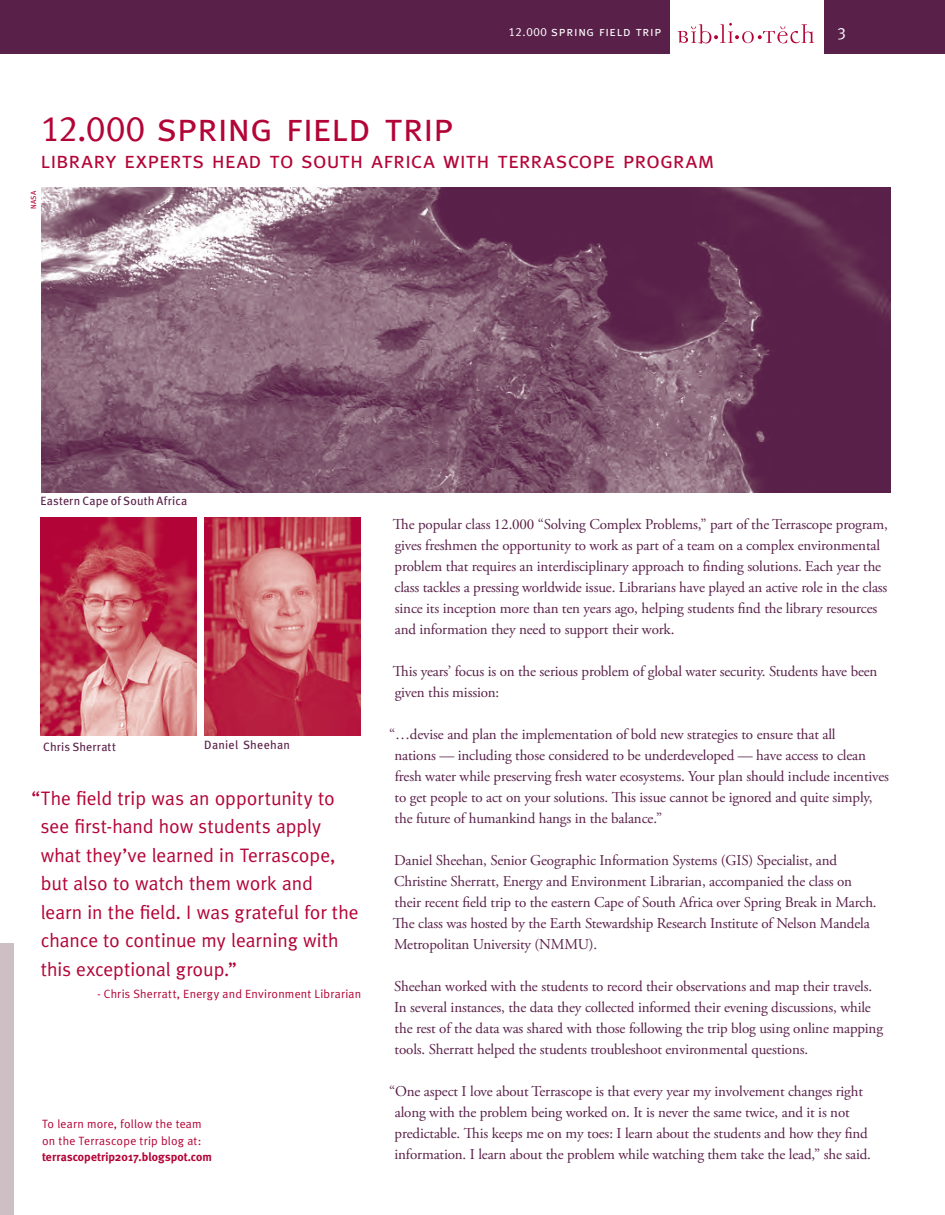
<style>
.page{position:relative;width:945px;height:1215px;background:#fff}
.page>*{position:absolute;margin:0;border:0;box-sizing:border-box;transform-origin:0 0}
.at_Interior__Quote_p{font:40.5px "Meta Caps";letter-spacing:-.015em;color:#b30437}
.subtitle{font:23.25px "Meta Caps";letter-spacing:-.005em;color:#b30437}
.at_Interior__Contact{font:19.5px/28.5px "Meta";color:#b30437}
.t1{font:16.5px "Meta Caps";color:#fff}
.at_Interior__Body_co{font:15px/21px "Adobe Garamond Pro";letter-spacing:-.01em;color:#592049}
.at_Interior__Page_he{font:13.5px "Meta Caps";letter-spacing:.05em;color:#fff}
.at_Interior__Contact-2{font:12px/16.5px "Meta";letter-spacing:.02em;color:#b30437}
.at_Interior__Contact-3{font:12px "Meta";letter-spacing:.02em;color:#592049}
.at_Interior__Contact-4{font:7.5px "Meta";color:#b30437}
.s1{font-size:12px}
.s2{font-size:36px}
.s3{font-weight:700}
</style>
<div class="page">
<div style="left:0;top:943px;width:14px;height:272px;background:#cebfc5"></div>
<div style="left:0;top:0;width:945px;height:54px;background:#592049"></div>
<div style="left:670px;top:0;width:154px;height:60px;background:#fff"></div>
<svg style="left:678px;top:23px;width:136px;height:21px"></svg>
<img style="left:205px;top:518px;width:155px;height:218px">
<img style="left:41px;top:518px;width:155px;height:218px">
<img style="left:41px;top:188px;width:850px;height:304px">
<p class="at_Interior__Page_he" style="left:509px;top:23px;width:154px"><span class="s1">12.000</span> spring field trip</p>
<p class="t1" style="left:837px;top:24px;width:10px">3</p>
<p class="at_Interior__Quote_p" style="left:40px;top:104px;width:415px"><span class="s2">12.000</span> spring field trip</p>
<p class="subtitle" style="left:40px;top:146px;width:675px">library experts head to south africa with terrascope program</p>
<p class="at_Interior__Contact-4" style="left:29px;top:209px;width:20px;rotate:-90deg">NASA</p>
<p class="at_Interior__Contact-3" style="left:40px;top:494px;width:148px">Eastern Cape of South Africa</p>
<p class="at_Interior__Contact-3" style="left:204px;top:738px;width:87px">Daniel Sheehan</p>
<p class="at_Interior__Contact-3" style="left:43px;top:739px;width:74px">Chris Sherratt</p>
<p class="at_Interior__Contact" style="left:41px;top:783px;width:319px;text-indent:-9px">“The field trip was an opportunity to see first-hand how students apply what they’ve learned in Terrascope, but also to watch them work and learn in the field. I was grateful for the chance to continue my learning with this exceptional group.”</p>
<p class="at_Interior__Contact-2" style="left:97px;top:986px;width:266px">- Chris Sherratt, Energy and Environment Librarian</p>
<p class="at_Interior__Contact-2" style="left:42px;top:1116px;width:171px">To learn more, follow the team on the Terrascope trip blog at: <span class="s3">terrascopetrip2017.blogspot.com</span></p>
<p class="at_Interior__Body_co" style="left:393px;top:514px;width:496px">The popular class 12.000 “Solving Complex Problems,” part of the Terrascope program, gives freshmen the opportunity to work as part of a team on a complex environmental problem that requires an interdisciplinary approach to finding solutions. Each year the class tackles a pressing worldwide issue. Librarians have played an active role in the class since its inception more than ten years ago, helping students find the library resources and information they need to support their work.</p>
<p class="at_Interior__Body_co" style="left:393px;top:661px;width:486px">This years’ focus is on the serious problem of global water security. Students have been given this mission:</p>
<p class="at_Interior__Body_co" style="left:394px;top:724px;width:496px;text-indent:-5px">“…devise and plan the implementation of bold new strategies to ensure that all<br>nations — including those considered to be underdeveloped — have access to clean fresh water while preserving fresh water ecosystems. Your plan should include incentives to get people to act on your solutions. This issue cannot be ignored and quite simply, the future of humankind hangs in the balance.”</p>
<p class="at_Interior__Body_co" style="left:393px;top:850px;width:485px">Daniel Sheehan, Senior Geographic Information Systems (GIS) Specialist, and Christine Sherratt, Energy and Environment Librarian, accompanied the class on their recent field trip to the eastern Cape of South Africa over Spring Break in March.<br>The class was hosted by the Earth Stewardship Research Institute of Nelson Mandela Metropolitan University (NMMU).</p>
<p class="at_Interior__Body_co" style="left:394px;top:976px;width:490px">Sheehan worked with the students to record their observations and map their travels.<br>In several instances, the data they collected informed their evening discussions, while the rest of the data was shared with those following the trip blog using online mapping tools. Sherratt helped the students troubleshoot environmental questions.</p>
<p class="at_Interior__Body_co" style="left:394px;top:1081px;width:478px;text-indent:-5px">“One aspect I love about Terrascope is that every year my involvement changes right along with the problem being worked on. It is never the same twice, and it is not predictable. This keeps me on my toes: I learn about the students and how they find information. I learn about the problem while watching them take the lead,” she said.</p>
</div>
